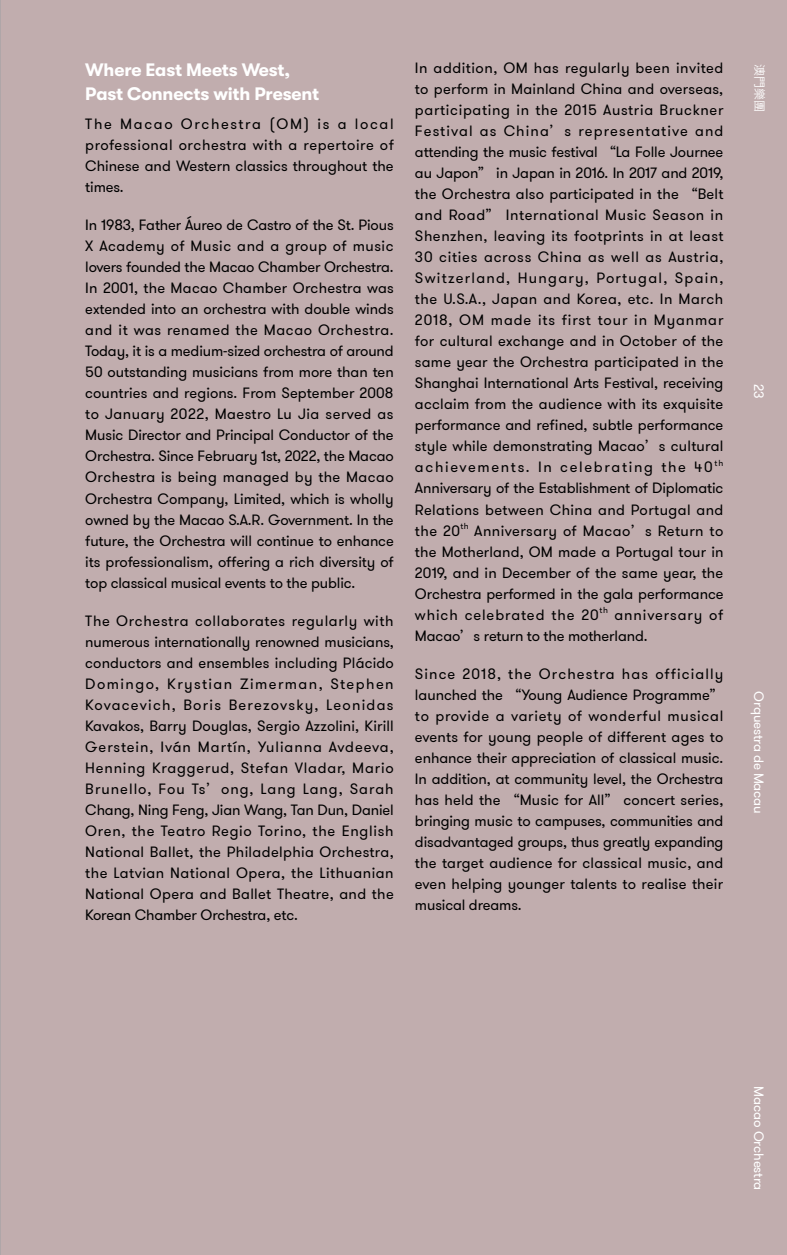
<style>
.page{position:relative;width:787px;height:1255px;background:#fff}
.page>*{position:absolute;margin:0;border:0;box-sizing:border-box;transform-origin:0 0}
.t1{font:700 18px/24px "GT Walsheim";letter-spacing:-.01em;color:#fff}
.t2{font:14.85px/21px "GT Walsheim Pro";color:#000;text-align:justify}
.t3{font:13.5px "GT Walsheim Pro";letter-spacing:-.015em;color:#fff}
.t4{font:600 12px "Noto Sans CJ Ktc";color:#fff}
.s1{font-family:"Noto Sans CJ Ktc";font-weight:500;font-size:13.5px}
</style>
<div class="page">
<div style="left:0;top:0;width:787px;height:1254px;background:#c1adae"></div>
<hr style="left:0;top:0;width:1px;height:1254px;background:#9d9fa2">
<p class="t1" style="left:85px;top:58px;width:235px">Where East Meets West,<br>Past Connects with Present</p>
<p class="t2" style="left:85px;top:114px;width:310px">The Macao Orchestra (OM) is a local professional orchestra with a repertoire of Chinese and Western classics throughout the times.</p>
<p class="t2" style="left:85px;top:215px;width:310px">In 1983, Father Áureo de Castro of the St. Pious X Academy of Music and a group of music lovers founded the Macao Chamber Orchestra.<br>In 2001, the Macao Chamber Orchestra was extended into an orchestra with double winds and it was renamed the Macao Orchestra.<br>Today, it is a medium-sized orchestra of around 50 outstanding musicians from more than ten countries and regions. From September 2008 to January 2022, Maestro Lu Jia served as Music Director and Principal Conductor of the Orchestra. Since February 1st, 2022, the Macao Orchestra is being managed by the Macao Orchestra Company, Limited, which is wholly owned by the Macao S.A.R. Government. In the future, the Orchestra will continue to enhance its professionalism, offering a rich diversity of top classical musical events to the public.</p>
<p class="t2" style="left:85px;top:610px;width:310px">The Orchestra collaborates regularly with numerous internationally renowned musicians, conductors and ensembles including Plácido Domingo, Krystian Zimerman, Stephen Kovacevich, Boris Berezovsky, Leonidas Kavakos, Barry Douglas, Sergio Azzolini, Kirill Gerstein, Iván Martín, Yulianna Avdeeva, Henning Kraggerud, Stefan Vladar, Mario Brunello, Fou Ts<span class="s1">’</span>ong, Lang Lang, Sarah Chang, Ning Feng, Jian Wang, Tan Dun, Daniel Oren, the Teatro Regio Torino, the English National Ballet, the Philadelphia Orchestra, the Latvian National Opera, the Lithuanian National Opera and Ballet Theatre, and the Korean Chamber Orchestra, etc.</p>
<p class="t2" style="left:415px;top:58px;width:310px">In addition, OM has regularly been invited to perform in Mainland China and overseas, participating in the 2015 Austria Bruckner Festival as China<span class="s1">’</span>s representative and attending the music festival <span class="s1">“</span>La Folle Journee au Japon<span class="s1">”</span> in Japan in 2016. In 2017 and 2019, the Orchestra also participated in the <span class="s1">“</span>Belt and Road<span class="s1">”</span> International Music Season in Shenzhen, leaving its footprints in at least 30 cities across China as well as Austria, Switzerland, Hungary, Portugal, Spain, the U.S.A., Japan and Korea, etc. In March 2018, OM made its first tour in Myanmar for cultural exchange and in October of the same year the Orchestra participated in the Shanghai International Arts Festival, receiving acclaim from the audience with its exquisite performance and refined, subtle performance style while demonstrating Macao<span class="s1">’</span>s cultural achievements. In celebrating the 40<sup>th </sup>Anniversary of the Establishment of Diplomatic Relations between China and Portugal and the 20<sup>th</sup> Anniversary of Macao<span class="s1">’</span>s Return to the Motherland, OM made a Portugal tour in 2019, and in December of the same year, the Orchestra performed in the gala performance which celebrated the 20<sup>th</sup> anniversary of Macao<span class="s1">’</span>s return to the motherland.</p>
<p class="t2" style="left:415px;top:663px;width:310px">Since 2018, the Orchestra has officially launched the <span class="s1">“</span>Young Audience Programme<span class="s1">” </span>to provide a variety of wonderful musical events for young people of different ages to enhance their appreciation of classical music.<br>In addition, at community level, the Orchestra has held the <span class="s1">“</span>Music for All<span class="s1">”</span> concert series, bringing music to campuses, communities and disadvantaged groups, thus greatly expanding the target audience for classical music, and even helping younger talents to realise their musical dreams.</p>
<p class="t4" style="left:766px;top:64px;width:49px;rotate:90deg">澳門樂團</p>
<p class="t3" style="left:767px;top:384px;width:16px;rotate:90deg">23</p>
<p class="t3" style="left:767px;top:691px;width:124px;rotate:90deg">Orquestra de Macau</p>
<p class="t3" style="left:767px;top:1086px;width:106px;rotate:90deg">Macao Orchestra</p>
</div>
